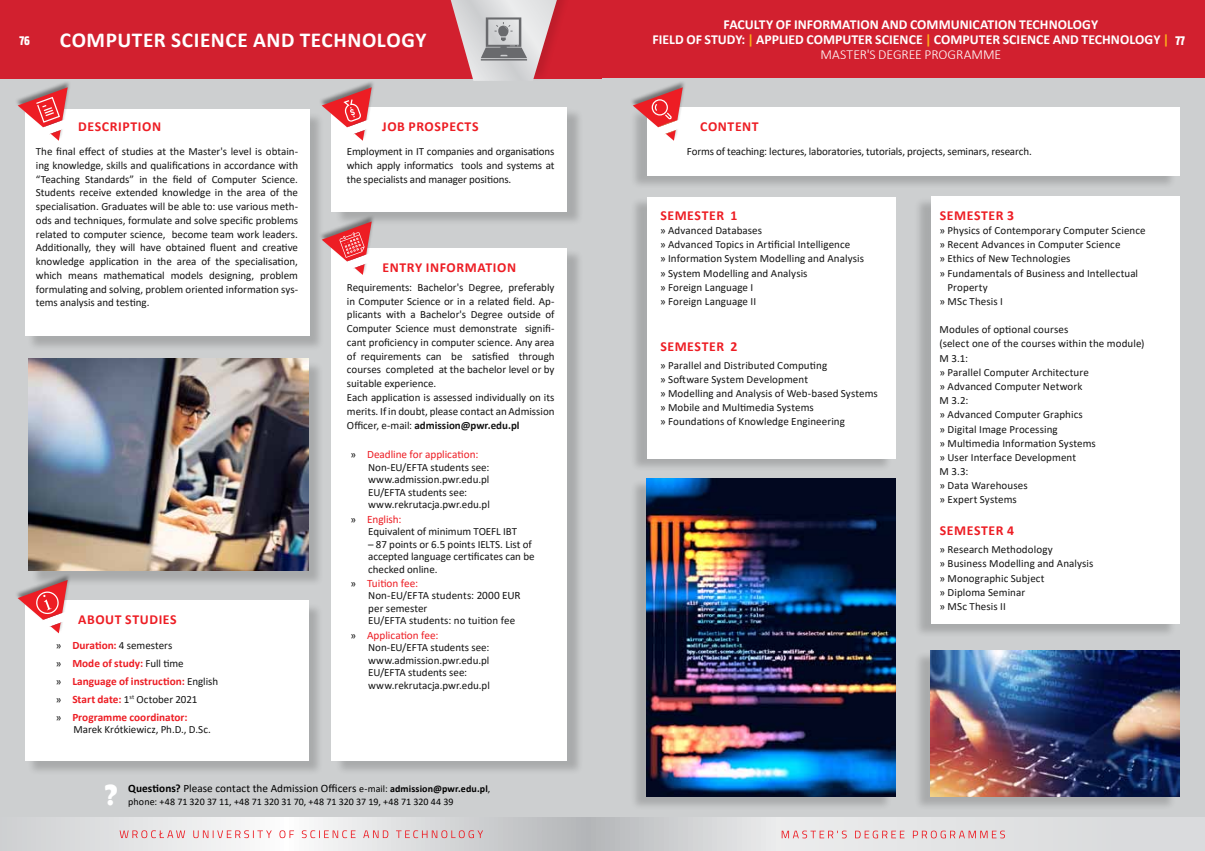
<style>
.page{position:relative;width:1205px;height:851px;background:#fff}
.page>*{position:absolute;margin:0;border:0;box-sizing:border-box;transform-origin:0 0}
.t1{font:700 30px "Berlin Sans FB Demi";color:#fff}
.t2{font:700 21.25px "Calibri";letter-spacing:.025em;color:#fff}
.t3{font:700 13.75px/15px "Calibri";color:#fff}
.t4{font:700 13.75px "Calibri";letter-spacing:.045em;color:#ed1d24}
.t5{font:700 12.5px "Khand";color:#fff}
.t6{font:700 11.25px/17.9px "Calibri";color:#ed1d24}
.t7{font:11.25px "Calibri";letter-spacing:.005em;color:#000}
.t8{font:11.25px "Calibri";color:#ed1d24}
.t9{font:11px/14.1px "Calibri";letter-spacing:.005em;color:#141414}
.t10{font:10px "Calibri";color:#000}
.s1{color:#fbad18}
.s2{font-family:"Khand";font-size:12.5px}
.s3{font-weight:300}
.s4{font-weight:700}
.s5{font-size:11px;color:#141414}
.s6{font-size:11.25px}
.s7{font-weight:700;font-size:11.25px;color:#ed1d24}
.s8{font-weight:400;font-size:11px;color:#141414}
.s9{font-size:10px}
.s10{font-weight:700;font-size:10px}
</style>
<div class="page">
<div style="left:0;top:0;width:602px;height:850px;background:#cdcfd0"></div>
<div style="left:0;top:0;width:602px;height:78px;background:#d2202f"></div>
<div style="left:602px;top:0;width:603px;height:850px;background:#cdcfd0"></div>
<svg style="left:61px;top:817px;width:1144px;height:33px"></svg>
<div style="left:598px;top:0;width:607px;height:78px;background:#d2202f"></div>
<div style="left:449px;top:0;width:127px;height:82px;background:#d2202f"></div>
<div style="left:27px;top:602px;width:297px;height:174px;background:#000;opacity:.18"></div>
<div style="left:25px;top:600px;width:283px;height:160px;background:#fff"></div>
<svg style="left:18px;top:586px;width:50px;height:47px"></svg>
<svg style="left:120px;top:830px;width:363px;height:8px"></svg>
<svg style="left:782px;top:830px;width:223px;height:8px"></svg>
<div style="left:914px;top:197px;width:262px;height:441px;background:#000;opacity:.18"></div>
<div style="left:931px;top:197px;width:248px;height:427px;background:#fff"></div>
<div style="left:630px;top:197px;width:262px;height:275px;background:#000;opacity:.18"></div>
<div style="left:647px;top:197px;width:248px;height:261px;background:#fff"></div>
<div style="left:630px;top:107px;width:546px;height:82px;background:#000;opacity:.18"></div>
<div style="left:647px;top:107px;width:532px;height:68px;background:#fff"></div>
<div style="left:629px;top:80px;width:57px;height:61px;background:#000;opacity:.44"></div>
<svg style="left:633px;top:87px;width:53px;height:54px"></svg>
<div style="left:31px;top:360px;width:293px;height:226px;background:#000;opacity:.18"></div>
<img style="left:29px;top:358px;width:279px;height:212px">
<div style="left:334px;top:249px;width:249px;height:525px;background:#000;opacity:.18"></div>
<div style="left:331px;top:248px;width:236px;height:512px;background:#fff"></div>
<svg style="left:325px;top:227px;width:48px;height:48px"></svg>
<div style="left:27px;top:112px;width:298px;height:239px;background:#000;opacity:.18"></div>
<div style="left:25px;top:110px;width:284px;height:226px;background:#fff"></div>
<div style="left:14px;top:80px;width:57px;height:61px;background:#000;opacity:.44"></div>
<svg style="left:18px;top:87px;width:53px;height:54px"></svg>
<div style="left:334px;top:108px;width:249px;height:119px;background:#000;opacity:.18"></div>
<div style="left:331px;top:107px;width:236px;height:105px;background:#fff"></div>
<div style="left:318px;top:80px;width:57px;height:61px;background:#000;opacity:.44"></div>
<svg style="left:322px;top:87px;width:53px;height:54px"></svg>
<div style="left:914px;top:651px;width:262px;height:159px;background:#000;opacity:.18"></div>
<img style="left:931px;top:650px;width:248px;height:146px">
<div style="left:630px;top:479px;width:262px;height:331px;background:#000;opacity:.18"></div>
<img style="left:647px;top:478px;width:248px;height:318px">
<svg style="left:446px;top:0;width:115px;height:81px"></svg>
<p class="t5" style="left:19px;top:32px;width:12px">76</p>
<h2 class="t2" style="left:60px;top:25px;width:368px">COMPUTER SCIENCE AND TECHNOLOGY</h2>
<p class="t3" style="left:723px;top:17px;width:376px">FACULTY OF INFORMATION AND COMMUNICATION TECHNOLOGY</p>
<p class="t3" style="left:652px;top:32px;width:8px">FIELD</p>
<p class="t3" style="left:686px;top:32px;width:27px">OFSTUDY</p>
<p class="t3" style="left:820px;top:32px;width:366px;text-indent:-79px">: <span class="s1">|</span> APPLIED COMPUTER SCIENCE <span class="s1">|</span> COMPUTER SCIENCE AND TECHNOLOGY <span class="s1">|</span> <span class="s2">77<br></span><span class="s3">MASTER'S DEGREE PROGRAMME</span></p>
<p class="t4" style="left:78px;top:117px;width:84px">DESCRIPTION</p>
<p class="t4" style="left:700px;top:117px;width:60px">CONTENT</p>
<p class="t4" style="left:382px;top:117px;width:98px">JOB PROSPECTS</p>
<p class="t9" style="left:36px;top:144px;width:264px;line-height:13.8px;text-align:justify">The final effect of studies at the Master's level is obtain&shy;ing knowledge, skills and qualifications in accordance with “Teaching Standards” in the field of Computer Science.<br>Students receive extended knowledge in the area of the specialisation. Graduates will be able to: use various meth&shy;ods and techniques, formulate and solve specific problems related to computer science, become team work leaders.<br>Additionally, they will have obtained fluent and creative knowledge application in the area of the specialisation, which means mathematical models designing, problem formulating and solving, problem oriented information sys&shy;tems analysis and testing.</p>
<p class="t9" style="left:347px;top:144px;width:209px;line-height:13.8px;text-align:justify">Employment in IT companies and organisations which apply informatics tools and systems at the specialists and manager positions.</p>
<p class="t4" style="left:383px;top:257px;width:135px">ENTRY INFORMATION</p>
<p class="t9" style="left:347px;top:280px;width:209px;line-height:13.8px">Requirements: Bachelor's Degree, preferably in Computer Science or in a related field. Ap&shy;plicants with a Bachelor's Degree outside of Computer Science must demonstrate signifi&shy;cant proficiency in computer science. Any area of requirements can be satisfied through courses completed at the bachelor level or by suitable experience.<br>Each application is assessed individually on its merits. If in doubt, please contact an Admission Officer, e-mail: <span class="s4">ADMISSION@PWR.EDU.PL</span></p>
<p class="t8" style="left:350px;top:446px;width:129px"><span class="s5">»</span> Deadline for application:</p>
<p class="t9" style="left:368px;top:460px;width:123px;line-height:12.5px">Non-EU/EFTA students see: www.admission.pwr.edu.pl<br>EU/EFTA students see: www.rekrutacja.pwr.edu.pl</p>
<p class="t8" style="left:350px;top:511px;width:53px"><span class="s5">»</span> English:</p>
<p class="t9" style="left:368px;top:524px;width:150px">Equivalent of minimum TOEFL IBT</p>
<p class="t9" style="left:368px;top:537px;width:168px;line-height:12.5px">– 87 points or 6.5 points IELTS. List of accepted language certificates can be checked online.</p>
<p class="t8" style="left:350px;top:575px;width:69px"><span class="s5">»</span> Tuition fee:</p>
<p class="t9" style="left:368px;top:589px;width:154px;line-height:12.5px">Non-EU/EFTA students: <span class="s6">2000 EUR </span>per semester<br>EU/EFTA students: no tuition fee</p>
<p class="t8" style="left:350px;top:627px;width:89px"><span class="s5">»</span> Application fee:</p>
<p class="t9" style="left:368px;top:641px;width:123px;line-height:12.5px">Non-EU/EFTA students see: www.admission.pwr.edu.pl<br>EU/EFTA students see: www.rekrutacja.pwr.edu.pl</p>
<p class="t4" style="left:78px;top:609px;width:100px">ABOUT STUDIES</p>
<p class="t9" style="left:56px;top:638px;width:118px">» <span class="s7">DURATION:</span> 4 semesters</p>
<p class="t6" style="left:56px;top:654px;width:164px"><span class="s8">»</span> MODE OF STUDY: <span class="s8">Full time<br>»</span> LANGUAGE OF INSTRUCTION: <span class="s8">English</span></p>
<p class="t9" style="left:56px;top:691px;width:143px">» <span class="s7">START DATE:</span> 1<sup>st</sup> October 2021</p>
<p class="t6" style="left:56px;top:707px;width:133px"><span class="s8">»</span> PROGRAMME COORDINATOR:</p>
<p class="t9" style="left:73px;top:722px;width:139px">Marek Krótkiewicz, Ph.D., D.Sc.</p>
<h1 class="t1" style="left:105px;top:777px;width:14px">?</h1>
<p class="t7" style="left:128px;top:780px;width:363px"><span class="s4">QUESTIONS?</span> Please contact the Admission Officers <span class="s9">e-mail:</span> <span class="s10">ADMISSION@PWR.EDU.PL</span><span class="s9">,</span></p>
<p class="t10" style="left:128px;top:794px;width:327px">phone: +48 71 320 37 11, +48 71 320 31 70, +48 71 320 37 19, +48 71 320 44 39</p>
<p class="t9" style="left:687px;top:144px;width:346px">Forms of teaching: lectures, laboratories, tutorials, projects, seminars, research.</p>
<p class="t4" style="left:660px;top:205px;width:9px">SEMESTER</p>
<p class="t4" style="left:730px;top:205px;width:8px">1</p>
<p class="t9" style="left:660px;top:223px;width:205px">» Advanced Databases<br>» Advanced Topics in Artificial Intelligence<br>» Information System Modelling and Analysis » System Modelling and Analysis<br>» Foreign Language I<br>» Foreign Language II</p>
<p class="t4" style="left:660px;top:337px;width:9px">SEMESTER</p>
<p class="t4" style="left:730px;top:337px;width:8px">2</p>
<p class="t9" style="left:660px;top:358px;width:219px">» Parallel and Distributed Computing<br>» Software System Development<br>» Modelling and Analysis of Web-based Systems » Mobile and M ultimedia Systems<br>» Foundations of Knowledge Engineering</p>
<p class="t4" style="left:940px;top:205px;width:9px">SEMESTER</p>
<p class="t4" style="left:1007px;top:205px;width:8px">3</p>
<p class="t9" style="left:939px;top:223px;width:208px">» Physics of Contemporary Computer Science</p>
<p class="t9" style="left:939px;top:237px;width:182px">» Recent Advances in Computer Science</p>
<p class="t9" style="left:939px;top:251px;width:132px">» Ethics of New Technologies</p>
<p class="t9" style="left:939px;top:265px;width:200px">» Fundamentals of Business and Intellectual</p>
<p class="t9" style="left:947px;top:280px;width:42px">Property</p>
<p class="t9" style="left:939px;top:294px;width:65px">» MSc Thesis I</p>
<p class="t9" style="left:939px;top:322px;width:206px">Modules of optional courses<br>(select one of the courses within the module)<br>M 3.1:<br>» Parallel Computer Architecture<br>» Advanced Computer Network<br>M 3.2:<br>» Advanced Computer Graphics<br>» Digital Image Processing<br>» M ultimedia Information Systems<br>» User Interface Development<br>M 3.3:<br>» Data Warehouses<br>» Expert Systems</p>
<p class="t4" style="left:940px;top:521px;width:9px">SEMESTER</p>
<p class="t4" style="left:1007px;top:521px;width:8px">4</p>
<p class="t9" style="left:939px;top:542px;width:155px">» Research M ethodology<br>» Business Modelling and Analysis » Monographic Subject<br>» Diploma Seminar<br>» MSc Thesis II</p>
</div>
